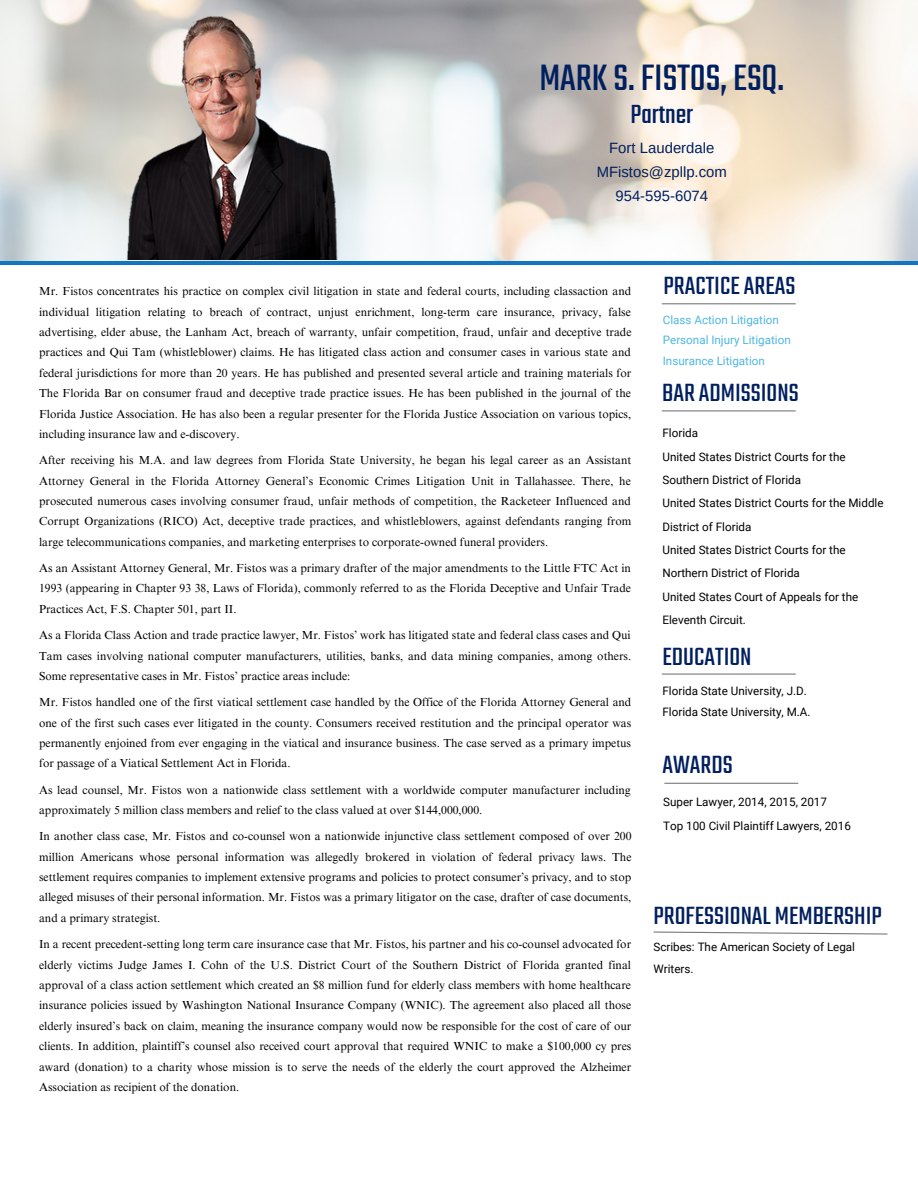
<style>
.page{position:relative;width:918px;height:1188px;background:#fff}
.page>*{position:absolute;margin:0;border:0;box-sizing:border-box;transform-origin:0 0}
.t1{font:40.65px "Teko";color:#001f5f}
.t2{font:28.95px "Teko";color:#001f5f}
.t3{font:27.6px "Teko";color:#001f5f}
.t4{font:14.85px "Arimo";color:#001f5f}
.t5{font:11.7px/20.4px "Times NRMT Pro";color:#000;text-align:justify}
.t6{font:11.7px/23.2px "Roboto";color:#000}
.t7{font:11.7px "Roboto";color:#4eb6e2}
</style>
<div class="page">
<div style="left:0;top:260px;width:918px;height:5px;background:#1176bf"></div>
<svg style="left:653px;top:931px;width:235px;height:4px"></svg>
<hr style="left:662px;top:303px;width:134px;height:1px;background:#7a7a7a">
<hr style="left:662px;top:410px;width:134px;height:1px;background:#7a7a7a">
<hr style="left:662px;top:674px;width:134px;height:1px;background:#7a7a7a">
<hr style="left:664px;top:783px;width:134px;height:1px;background:#7a7a7a">
<img style="left:0;top:0;width:918px;height:261px">
<img style="left:18px;top:0;width:419px;height:260px">
<p class="t1" style="left:539px;top:51px;width:246px">MARKS.FISTOS,ESQ.</p>
<p class="t2" style="left:631px;top:95px;width:64px">Partner</p>
<p class="t4" style="left:609px;top:139px;width:107px">Fort Lauderdale</p>
<p class="t4" style="left:597px;top:163px;width:132px">MFistos@zpllp.com</p>
<p class="t4" style="left:615px;top:188px;width:94px">954-595-6074</p>
<p class="t5" style="left:39px;top:282px;width:594px">Mr. Fistos concentrates his practice on complex civil litigation in state and federal courts, including classaction and individual litigation relating to breach of contract, unjust enrichment, long-term care insurance, privacy, false advertising, elder abuse, the Lanham Act, breach of warranty, unfair competition, fraud, unfair and deceptive trade practices and Qui Tam (whistleblower) claims. He has litigated class action and consumer cases in various state and federal jurisdictions for more than 20 years. He has published and presented several article and training materials for The Florida Bar on consumer fraud and deceptive trade practice issues. He has been published in the journal of the Florida Justice Association. He has also been a regular presenter for the Florida Justice Association on various topics, including insurance law and e-discovery.</p>
<p class="t5" style="left:39px;top:451px;width:594px">After receiving his M.A. and law degrees from Florida State University, he began his legal career as an Assistant Attorney General in the Florida Attorney General’s Economic Crimes Litigation Unit in Tallahassee. There, he prosecuted numerous cases involving consumer fraud, unfair methods of competition, the Racketeer Influenced and Corrupt Organizations (RICO) Act, deceptive trade practices, and whistleblowers, against defendants ranging from large telecommunications companies, and marketing enterprises to corporate-owned funeral providers.</p>
<p class="t5" style="left:39px;top:559px;width:593px">As an Assistant Attorney General, Mr. Fistos was a primary drafter of the major amendments to the Little FTC Act in 1993 (appearing in Chapter 93 38, Laws of Florida), commonly referred to as the Florida Deceptive and Unfair Trade Practices Act, F.S. Chapter 501, part II.</p>
<p class="t5" style="left:39px;top:626px;width:594px">As a Florida Class Action and trade practice lawyer, Mr. Fistos’ work has litigated state and federal class cases and Qui Tam cases involving national computer manufacturers, utilities, banks, and data mining companies, among others.<br>Some representative cases in Mr. Fistos’ practice areas include:</p>
<p class="t5" style="left:39px;top:693px;width:594px">Mr. Fistos handled one of the first viatical settlement case handled by the Office of the Florida Attorney General and one of the first such cases ever litigated in the county. Consumers received restitution and the principal operator was permanently enjoined from ever engaging in the viatical and insurance business. The case served as a primary impetus for passage of a Viatical Settlement Act in Florida.</p>
<p class="t5" style="left:39px;top:781px;width:593px">As lead counsel, Mr. Fistos won a nationwide class settlement with a worldwide computer manufacturer including approximately 5 million class members and relief to the class valued at over $144,000,000.</p>
<p class="t5" style="left:39px;top:828px;width:594px">In another class case, Mr. Fistos and co-counsel won a nationwide injunctive class settlement composed of over 200 million Americans whose personal information was allegedly brokered in violation of federal privacy laws. The settlement requires companies to implement extensive programs and policies to protect consumer’s privacy, and to stop alleged misuses of their personal information. Mr. Fistos was a primary litigator on the case, drafter of case documents, and a primary strategist.</p>
<p class="t5" style="left:39px;top:935px;width:594px">In a recent precedent-setting long term care insurance case that Mr. Fistos, his partner and his co-counsel advocated for elderly victims Judge James I. Cohn of the U.S. District Court of the Southern District of Florida granted final approval of a class action settlement which created an $8 million fund for elderly class members with home healthcare insurance policies issued by Washington National Insurance Company (WNIC). The agreement also placed all those elderly insured’s back on claim, meaning the insurance company would now be responsible for the cost of care of our clients. In addition, plaintiff’s counsel also received court approval that required WNIC to make a $100,000 cy pres award (donation) to a charity whose mission is to serve the needs of the elderly the court approved the Alzheimer Association as recipient of the donation.</p>
<p class="t3" style="left:664px;top:267px;width:133px">PRACTICEAREAS</p>
<p class="t7" style="left:663px;top:313px;width:118px">Class Action Litigation</p>
<p class="t7" style="left:663px;top:334px;width:129px">Personal Injury Litigation</p>
<p class="t7" style="left:663px;top:354px;width:104px">Insurance Litigation</p>
<p class="t3" style="left:662px;top:374px;width:138px">BARADMISSIONS</p>
<p class="t6" style="left:662px;top:422px;width:37px">Florida</p>
<p class="t6" style="left:662px;top:445px;width:185px">United States District Courts for the<br>Southern District of Florida</p>
<p class="t6" style="left:662px;top:492px;width:223px">United States District Courts for the Middle<br>District of Florida</p>
<p class="t6" style="left:662px;top:538px;width:185px">United States District Courts for the<br>Northern District of Florida</p>
<p class="t6" style="left:662px;top:585px;width:197px">United States Court of Appeals for the<br>Eleventh Circuit.</p>
<p class="t3" style="left:662px;top:638px;width:91px">EDUCATION</p>
<p class="t6" style="left:662px;top:680px;width:146px">Florida State University, J.D.</p>
<p class="t6" style="left:662px;top:700px;width:150px">Florida State University, M.A.</p>
<p class="t3" style="left:662px;top:747px;width:72px">AWARDS</p>
<p class="t6" style="left:663px;top:790px;width:165px">Super Lawyer, 2014, 2015, 2017</p>
<p class="t6" style="left:663px;top:815px;width:189px">Top 100 Civil Plaintiff Lawyers, 2016</p>
<p class="t3" style="left:653px;top:898px;width:230px">PROFESSIONAL MEMBERSHIP</p>
<p class="t6" style="left:653px;top:936px;width:203px;line-height:22.4px">Scribes: The American Society of Legal<br>Writers.</p>
</div>
